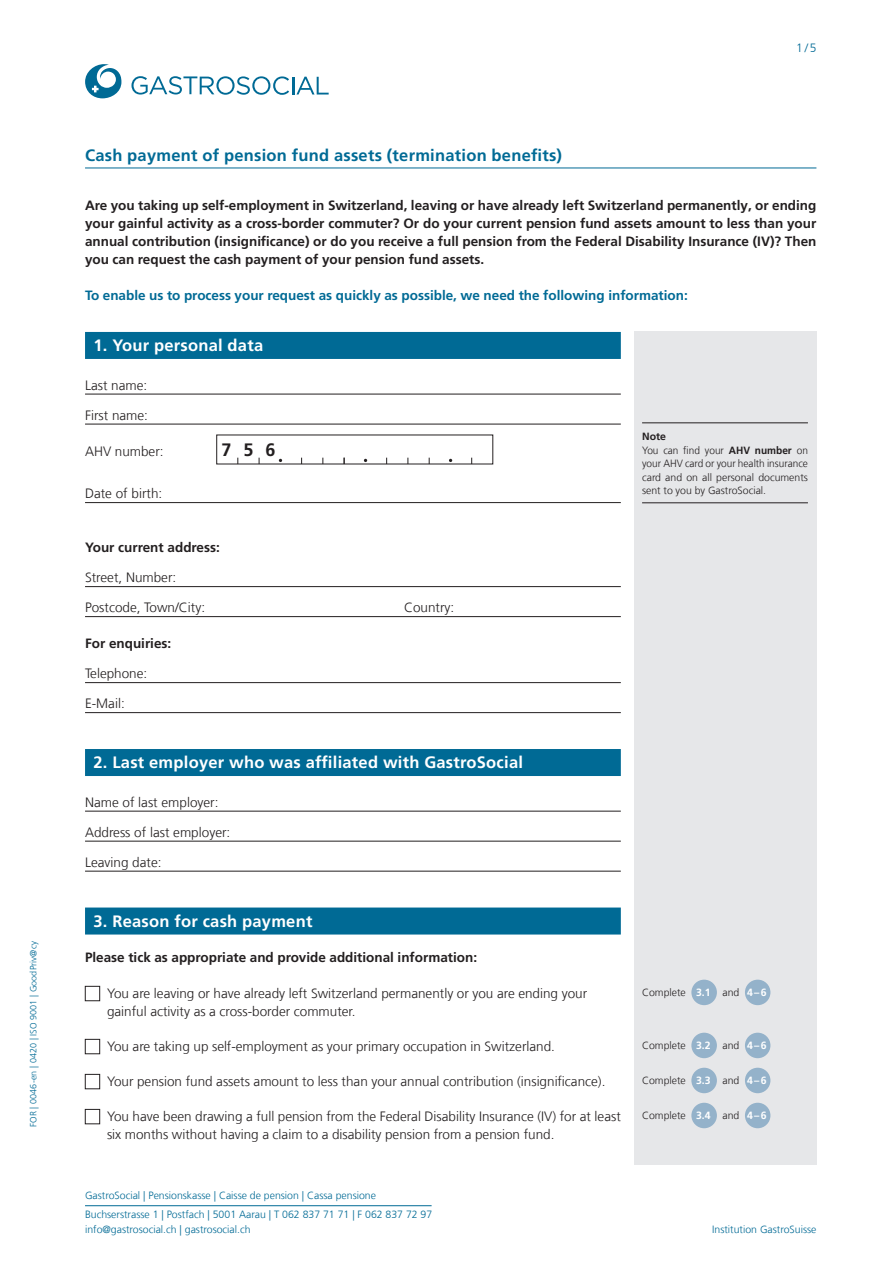
<style>
.page{position:relative;width:893px;height:1263px;background:#fff}
.page>*{position:absolute;margin:0;border:0;box-sizing:border-box;transform-origin:0 0}
.t1{font:700 18px "Frutiger LT Com";color:#231f20}
.t2{font:700 16.5px "Frutiger LT Com";letter-spacing:.015em;color:#fff}
.t3{font:700 16.5px "Frutiger LT Com";letter-spacing:.015em;color:#006a95}
.t4{font:300 13.5px/18px "Frutiger LT Com";color:#231f20}
.t5{font:700 13.5px/18px "Frutiger LT Com";color:#231f20;text-align:justify}
.t6{font:700 13.5px "Frutiger LT Com";color:#006a95}
.t7{font:300 12px "Frutiger LT Com";color:#006a95}
.t8{font:300 10.5px/19.2px "Frutiger LT Com";color:#006a95}
.t9{font:300 10.5px/13.5px "Frutiger LT Com";color:#231f20;scale:.96 1}
.t10{font:300 10.5px "Frutiger LT Com";color:#231f20}
.t11{font:300 9px "Frutiger LT Com";letter-spacing:.01em;color:#006a95}
.s1{font-weight:700}
.s2{font-weight:700;color:#fff}
</style>
<div class="page">
<svg style="left:131px;top:76px;width:198px;height:19px"></svg>
<svg style="left:85px;top:64px;width:36px;height:34px"></svg>
<hr style="left:85px;top:1205px;width:347px;height:1px;background:#006a95">
<div style="left:634px;top:332px;width:182px;height:833px;background:#e6e7e9"></div>
<div style="left:85px;top:332px;width:536px;height:27px;background:#006a95"></div>
<hr style="left:85px;top:394px;width:536px;height:1px;background:#231f20">
<hr style="left:85px;top:424px;width:536px;height:1px;background:#231f20">
<hr style="left:85px;top:502px;width:536px;height:1px;background:#231f20">
<hr style="left:85px;top:586px;width:536px;height:1px;background:#231f20">
<hr style="left:85px;top:616px;width:536px;height:1px;background:#231f20">
<hr style="left:85px;top:682px;width:536px;height:1px;background:#231f20">
<hr style="left:85px;top:712px;width:536px;height:1px;background:#231f20">
<div style="left:85px;top:749px;width:536px;height:27px;background:#006a95"></div>
<hr style="left:85px;top:811px;width:536px;height:1px;background:#231f20">
<hr style="left:85px;top:841px;width:536px;height:1px;background:#231f20">
<hr style="left:85px;top:871px;width:536px;height:1px;background:#231f20">
<div style="left:85px;top:907px;width:536px;height:27px;background:#006a95"></div>
<div style="left:85px;top:986px;width:15px;height:15px;border:1px solid #231f20"></div>
<div style="left:85px;top:1039px;width:15px;height:15px;border:1px solid #231f20"></div>
<div style="left:85px;top:1074px;width:15px;height:15px;border:1px solid #231f20"></div>
<div style="left:85px;top:1109px;width:15px;height:15px;border:1px solid #231f20"></div>
<hr style="left:642px;top:423px;width:166px;height:1px;background:#231f20">
<hr style="left:642px;top:502px;width:166px;height:1px;background:#231f20">
<div style="left:691px;top:980px;width:26px;height:25px;background:#94b2ca;border-radius:50%"></div>
<div style="left:745px;top:980px;width:25px;height:25px;background:#94b2ca;border-radius:50%"></div>
<div style="left:691px;top:1033px;width:26px;height:25px;background:#94b2ca;border-radius:50%"></div>
<div style="left:745px;top:1033px;width:25px;height:25px;background:#94b2ca;border-radius:50%"></div>
<div style="left:691px;top:1068px;width:26px;height:25px;background:#94b2ca;border-radius:50%"></div>
<div style="left:745px;top:1068px;width:25px;height:25px;background:#94b2ca;border-radius:50%"></div>
<div style="left:691px;top:1103px;width:26px;height:25px;background:#94b2ca;border-radius:50%"></div>
<div style="left:745px;top:1103px;width:25px;height:25px;background:#94b2ca;border-radius:50%"></div>
<hr style="left:85px;top:168px;width:731px;height:1px;background:#006a95">
<p class="t11" style="left:28px;top:1127px;width:187px;rotate:-90deg">FOR | 0046-en | 0420 | ISO 9001 | GoodPriv@cy</p>
<p class="t7" style="left:796px;top:40px;width:22px">1/5</p>
<p class="t3" style="left:85px;top:145px;width:479px">Cash payment of pension fund assets (termination benefits)</p>
<p class="t5" style="left:85px;top:196px;width:733px">Are you taking up self-employment in Switzerland, leaving or have already left Switzerland permanently, or ending your gainful activity as a cross-border commuter? Or do your current pension fund assets amount to less than your annual contribution (insignificance) or do you receive a full pension from the Federal Disability Insurance (IV)? Then you can request the cash payment of your pension fund assets.</p>
<p class="t6" style="left:85px;top:287px;width:604px">To enable us to process your request as quickly as possible, we need the following information:</p>
<p class="t2" style="left:94px;top:335px;width:171px">1. Your personal data</p>
<p class="t4" style="left:85px;top:376px;width:64px">Last name:</p>
<p class="t4" style="left:85px;top:406px;width:64px">First name:</p>
<p class="t4" style="left:85px;top:442px;width:80px">AHV number:</p>
<h1 class="t1" style="left:222px;top:438px;width:55px">7 5 6</h1>
<p class="t4" style="left:85px;top:484px;width:79px">Date of birth:</p>
<p class="t5" style="left:85px;top:538px;width:136px">Your current address:</p>
<p class="t4" style="left:85px;top:568px;width:93px">Street, Number:</p>
<p class="t4" style="left:85px;top:598px;width:122px">Postcode, Town/City:</p>
<p class="t4" style="left:404px;top:598px;width:52px">Country:</p>
<p class="t5" style="left:85px;top:634px;width:88px">For enquiries:</p>
<p class="t4" style="left:85px;top:664px;width:64px">Telephone:</p>
<p class="t4" style="left:85px;top:694px;width:41px">E-Mail:</p>
<p class="t2" style="left:94px;top:752px;width:431px">2. Last employer who was affiliated with GastroSocial</p>
<p class="t4" style="left:85px;top:793px;width:135px">Name of last employer:</p>
<p class="t4" style="left:85px;top:823px;width:147px">Address of last employer:</p>
<p class="t4" style="left:85px;top:853px;width:78px">Leaving date:</p>
<p class="t2" style="left:94px;top:911px;width:220px">3. Reason for cash payment</p>
<p class="t5" style="left:85px;top:948px;width:394px">Please tick as appropriate and provide additional information:</p>
<p class="t4" style="left:107px;top:984px;width:482px">You are leaving or have already left Switzerland permanently or you are ending your gainful activity as a cross-border commuter.</p>
<p class="t4" style="left:107px;top:1037px;width:449px">You are taking up self-employment as your primary occupation in Switzerland.</p>
<p class="t4" style="left:107px;top:1072px;width:500px">Your pension fund assets amount to less than your annual contribution (insignificance).</p>
<p class="t4" style="left:107px;top:1107px;width:515px">You have been drawing a full pension from the Federal Disability Insurance (IV) for at least six months without having a claim to a disability pension from a pension fund.</p>
<p class="t9" style="left:642px;top:430px;width:174px"><span class="s1">Note<br></span>You can find your <span class="s1">AHV number</span> on your AHV card or your health insurance card and on all personal documents sent to you by GastroSocial.</p>
<p class="t10" style="left:642px;top:986px;width:126px">Complete <span class="s2">3.1</span> and <span class="s2">4–6</span></p>
<p class="t10" style="left:642px;top:1039px;width:126px">Complete <span class="s2">3.2</span> and <span class="s2">4–6</span></p>
<p class="t10" style="left:642px;top:1074px;width:126px">Complete <span class="s2">3.3</span> and <span class="s2">4–6</span></p>
<p class="t10" style="left:642px;top:1109px;width:126px">Complete <span class="s2">3.4</span> and <span class="s2">4–6</span></p>
<p class="t8" style="left:85px;top:1185px;width:349px">GastroSocial | Pensionskasse | Caisse de pension | Cassa pensione<br>Buchserstrasse 1 | Postfach | 5001 Aarau | T 062 837 71 71 | F 062 837 72 97</p>
<p class="t8" style="left:85px;top:1220px;width:167px">info@gastrosocial.ch | gastrosocial.ch</p>
<p class="t8" style="left:712px;top:1220px;width:106px">Institution GastroSuisse</p>
</div>
